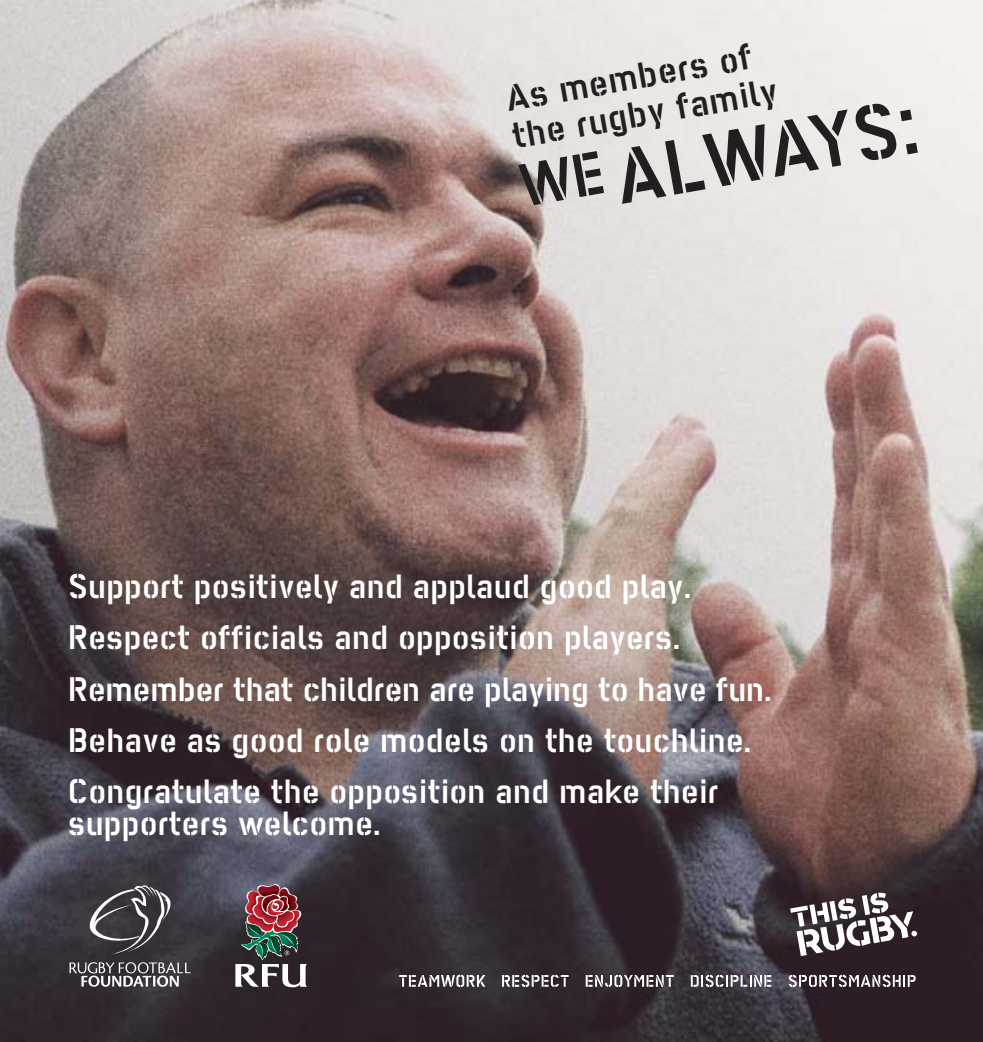
<style>
.page{position:relative;width:983px;height:1042px;background:#fff}
.page>*{position:absolute;margin:0;border:0;box-sizing:border-box;transform-origin:0 0}
.t1{font:700 87.15px "Regular Cargo";color:#231f20}
.t2{font:700 41.3px/37.4px "Regular Cargo";color:#231f20}
.t3{font:700 38.5px/51.4px "Regular Cargo";letter-spacing:-.01em;color:#fff}
.s1{font-size:93.45px}
</style>
<div class="page">
<img style="left:0;top:0;width:982px;height:1042px">
<svg style="left:69px;top:962px;width:122px;height:24px"></svg>
<svg style="left:87px;top:885px;width:85px;height:69px"></svg>
<img style="left:235px;top:884px;width:72px;height:103px">
<svg style="left:788px;top:975px;width:127px;height:12px"></svg>
<svg style="left:585px;top:975px;width:88px;height:12px"></svg>
<svg style="left:690px;top:975px;width:81px;height:12px"></svg>
<svg style="left:399px;top:975px;width:86px;height:12px"></svg>
<svg style="left:502px;top:975px;width:66px;height:12px"></svg>
<svg style="left:790px;top:892px;width:126px;height:64px"></svg>
<p class="t2" style="left:503px;top:79px;width:271px;rotate:-10deg">As members of the rugby family</p>
<h1 class="t1" style="left:514px;top:140px;width:405px;rotate:-10deg"><sup>WE</sup>ALWAYS<span class="s1">:</span></h1>
<p class="t3" style="left:69px;top:559px;width:705px">Support positively and applaud good play.<br>Respect officials and opposition players.<br>Remember that children are playing to have fun.<br>Behave as good role models on the touchline.<br>Congratulate the opposition and make their</p>
<p class="t3" style="left:69px;top:796px;width:314px">supporters welcome.</p>
</div>
